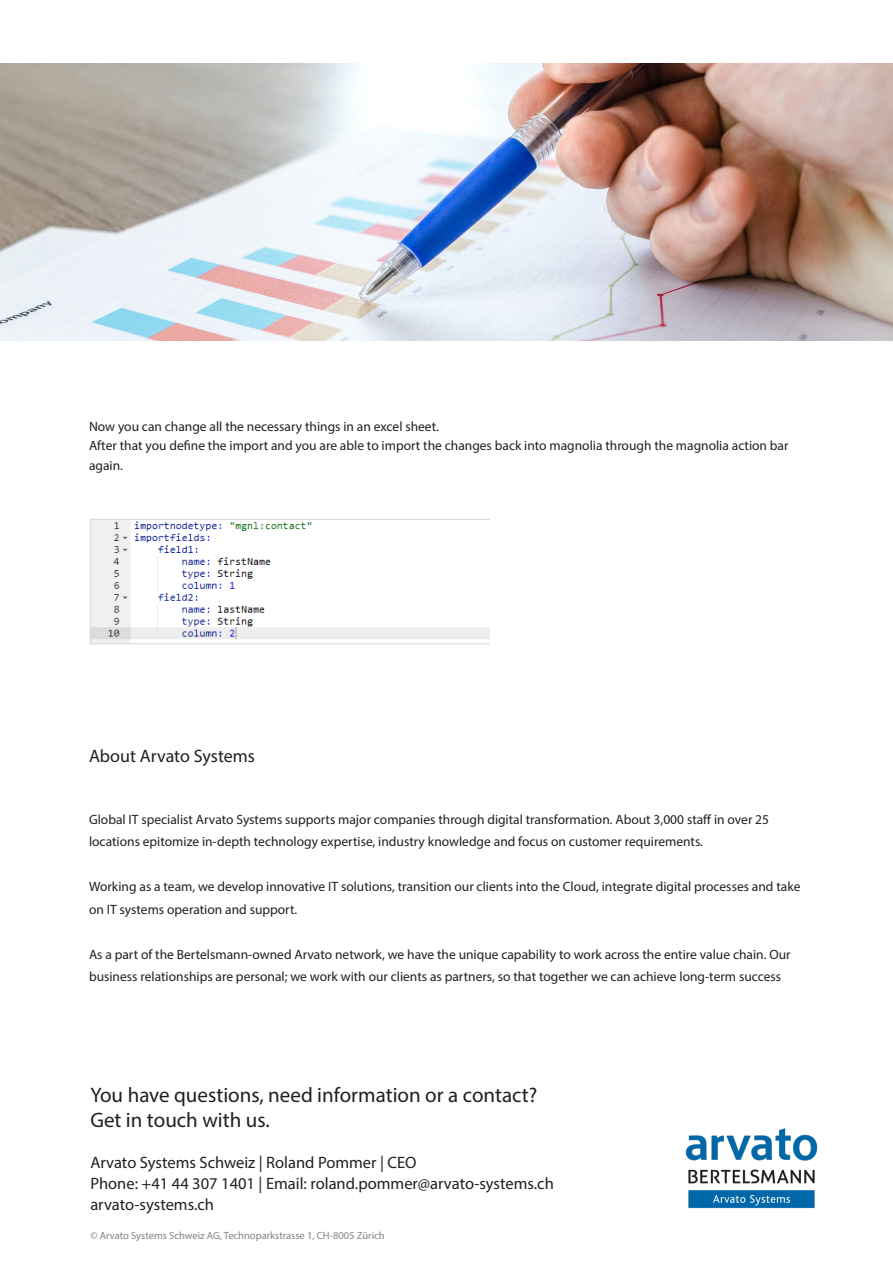
<style>
.page{position:relative;width:893px;height:1263px;background:#fff}
.page>*{position:absolute;margin:0;border:0;box-sizing:border-box;transform-origin:0 0}
.H3_grau{font:21px "Myriad Pro";color:#231f20}
.Fliesstext_grau{font:18px "Myriad Pro";letter-spacing:-.005em;color:#231f20}
.Fliesstext_grau-2{font:16.5px "Myriad Pro";color:#231f20}
.Fliesstext_grau-3{font:13.5px/22.5px "Myriad Pro";color:#231f20}
.Fliesstext_grau-4{font:10.5px "Myriad Pro";color:#808285}
</style>
<div class="page">
<img style="left:90px;top:519px;width:399px;height:126px">
<img style="left:685px;top:1128px;width:133px;height:81px">
<img style="left:0;top:63px;width:893px;height:278px">
<p class="Fliesstext_grau-3" style="left:89px;top:415px;width:351px">Now you can change all the necessary things in an excel sheet.</p>
<p class="Fliesstext_grau-3" style="left:89px;top:436px;width:701px;line-height:19.5px">After that you define the import and you are able to import the changes back into magnolia through the magnolia action bar again.</p>
<p class="Fliesstext_grau" style="left:89px;top:745px;width:168px">About Arvato Systems</p>
<p class="Fliesstext_grau-3" style="left:89px;top:808px;width:682px">Global IT specialist Arvato Systems supports major companies through digital transformation. About 3,000 staff in over 25 locations epitomize in-depth technology expertise, industry knowledge and focus on customer requirements.</p>
<p class="Fliesstext_grau-3" style="left:89px;top:875px;width:713px">Working as a team, we develop innovative IT solutions, transition our clients into the Cloud, integrate digital processes and take on IT systems operation and support.</p>
<p class="Fliesstext_grau-3" style="left:89px;top:943px;width:703px">As a part of the Bertelsmann-owned Arvato network, we have the unique capability to work across the entire value chain. Our business relationships are personal; we work with our clients as partners, so that together we can achieve long-term success</p>
<p class="H3_grau" style="left:90px;top:1082px;width:448px">You have questions, need information or a contact?</p>
<p class="H3_grau" style="left:90px;top:1107px;width:181px">Get in touch with us.</p>
<p class="Fliesstext_grau-2" style="left:90px;top:1152px;width:328px">Arvato Systems Schweiz | Roland Pommer | CEO</p>
<p class="Fliesstext_grau-2" style="left:90px;top:1173px;width:465px">Phone: +41 44 307 1401 | Email: roland.pommer@arvato-systems.ch</p>
<p class="Fliesstext_grau-2" style="left:90px;top:1194px;width:125px">arvato-systems.ch</p>
<p class="Fliesstext_grau-4" style="left:90px;top:1228px;width:296px">© Arvato Systems Schweiz AG, Technoparkstrasse 1, CH-8005 Zürich</p>
</div>
